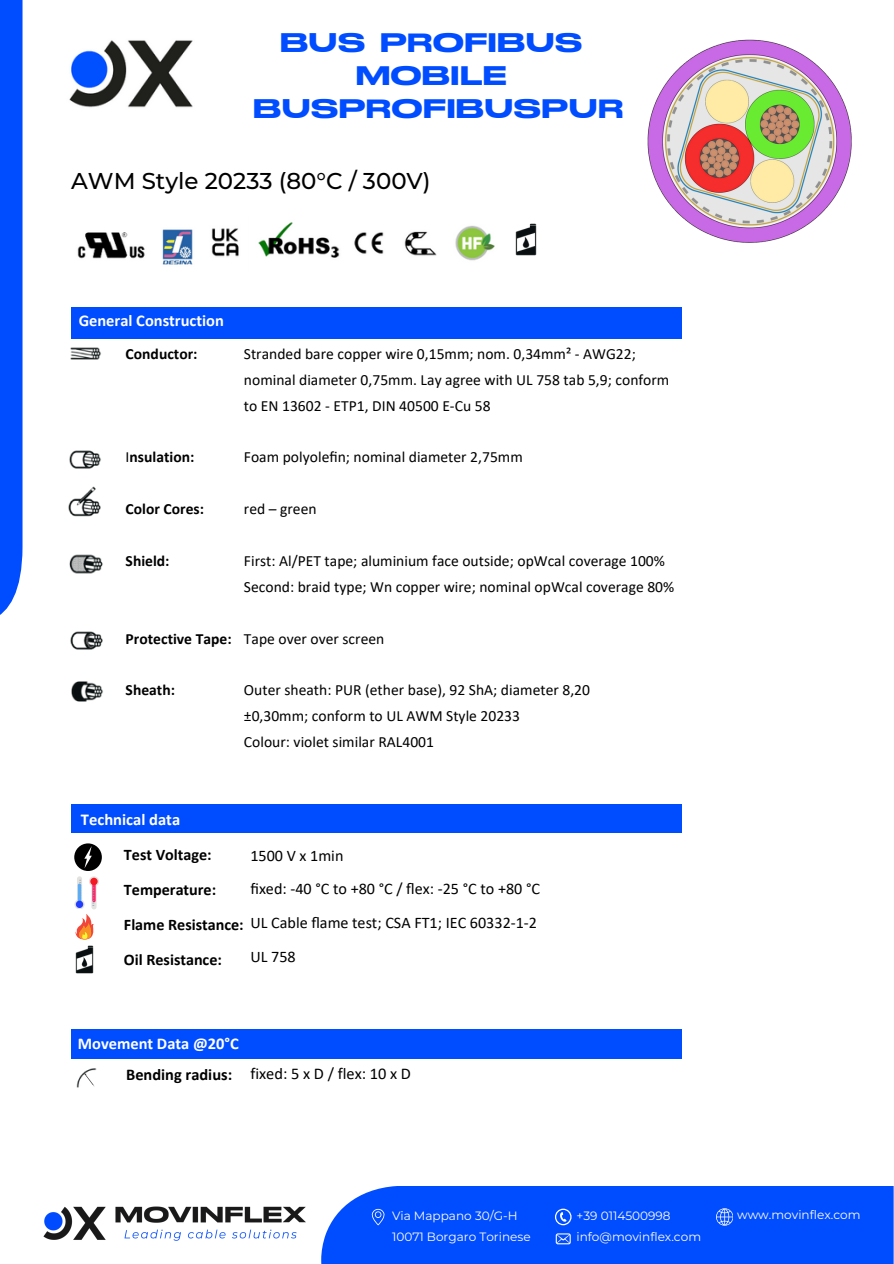
<style>
.page{position:relative;width:894px;height:1264px;background:#fff}
.page>*{position:absolute;margin:0;border:0;box-sizing:border-box;transform-origin:0 0}
.t1{font:26.85px/32.7px "Stretch Pro";color:#004cff;text-align:center}
.t2{font:500 22.95px "Montserrat";color:#000}
.t3{font:700 16.5px "Calibri";color:#fff}
.t4{font:16.35px "Calibri";color:#000}
.t5{font:700 16.35px "Calibri";color:#000}
.t6{font:16.2px/33.8px "Calibri";color:#000}
.t7{font:700 16.2px/34.8px "Calibri";color:#000}
.t8{font:15.6px/25.8px "Calibri";color:#000}
.t9{font:700 15.6px "Calibri";color:#000}
.t10{font:12px/21.1px "Montserrat";color:#fff}
.s1{font-weight:400}
</style>
<div class="page">
<div style="left:0;top:0;width:23px;height:623px;background:#004cff"></div>
<div style="left:321px;top:1185px;width:572px;height:78px;background:#004cff"></div>
<svg style="left:372px;top:1208px;width:12px;height:17px"></svg>
<svg style="left:555px;top:1208px;width:16px;height:17px"></svg>
<svg style="left:555px;top:1233px;width:15px;height:11px"></svg>
<svg style="left:716px;top:1208px;width:16px;height:17px"></svg>
<img style="left:43px;top:1206px;width:62px;height:34px">
<img style="left:105px;top:1206px;width:201px;height:35px">
<img style="left:70px;top:338px;width:32px;height:22px">
<img style="left:69px;top:450px;width:32px;height:19px">
<img style="left:68px;top:486px;width:33px;height:31px">
<div style="left:71px;top:307px;width:611px;height:31px;background:#004cff"></div>
<div style="left:71px;top:804px;width:611px;height:29px;background:#004cff"></div>
<img style="left:69px;top:554px;width:34px;height:20px">
<img style="left:72px;top:681px;width:31px;height:21px">
<img style="left:70px;top:631px;width:33px;height:19px">
<div style="left:74px;top:843px;width:28px;height:28px;background:#000;border-radius:50%"></div>
<svg style="left:84px;top:846px;width:8px;height:22px"></svg>
<svg style="left:74px;top:876px;width:25px;height:63px"></svg>
<img style="left:75px;top:945px;width:19px;height:28px">
<img style="left:647px;top:39px;width:205px;height:204px">
<div style="left:71px;top:1029px;width:611px;height:29px;background:#004cff"></div>
<img style="left:76px;top:1068px;width:21px;height:20px">
<img style="left:69px;top:40px;width:124px;height:68px">
<img style="left:515px;top:223px;width:22px;height:33px">
<img style="left:77px;top:229px;width:116px;height:36px">
<img style="left:211px;top:222px;width:284px;height:39px">
<h1 class="t1" style="left:253px;top:28px;width:372px">BUS PROFIBUS<br>MOBILE<br>BUSPROFIBUSPUR</h1>
<h3 class="t2" style="left:71px;top:166px;width:361px">AWM Style 20233 (80°C / 300V)</h3>
<h3 class="t3" style="left:79px;top:314px;width:147px">General Construction</h3>
<p class="t9" style="left:126px;top:347px;width:73px">Conductor:</p>
<h2 class="t9" style="left:126px;top:450px;width:70px"><span class="s1">I</span>nsulation:</h2>
<p class="t9" style="left:126px;top:502px;width:80px">Color Cores:</p>
<p class="t9" style="left:126px;top:554px;width:45px">Shield:</p>
<p class="t9" style="left:126px;top:632px;width:107px">Protective Tape:</p>
<p class="t9" style="left:126px;top:683px;width:51px">Sheath:</p>
<h4 class="t8" style="left:244px;top:342px;width:427px">Stranded bare copper wire 0,15mm; nom. 0,34mm² - AWG22; nominal diameter 0,75mm. Lay agree with UL 758 tab 5,9; conform to EN 13602 - ETP1, DIN 40500 E-Cu 58</h4>
<h4 class="t8" style="left:244px;top:445px;width:280px">Foam polyolefin; nominal diameter 2,75mm</h4>
<h4 class="t8" style="left:244px;top:497px;width:74px">red – green</h4>
<h4 class="t8" style="left:244px;top:549px;width:431px">First: Al/PET tape; aluminium face outside; opWcal coverage 100%<br>Second: braid type; Wn copper wire; nominal opWcal coverage 80%</h4>
<h4 class="t8" style="left:244px;top:627px;width:142px">Tape over over screen</h4>
<h4 class="t8" style="left:244px;top:678px;width:347px">Outer sheath: PUR (ether base), 92 ShA; diameter 8,20 ±0,30mm; conform to UL AWM Style 20233<br>Colour: violet similar RAL4001</h4>
<h3 class="t3" style="left:81px;top:812px;width:101px">Technical data</h3>
<h3 class="t7" style="left:124px;top:838px;width:121px">Test Voltage:<br>Temperature:<br>Flame Resistance:<br>Oil Resistance:</h3>
<p class="t6" style="left:250px;top:839px;width:291px">1500 V x 1min<br>fixed: -40 °C to +80 °C / flex: -25 °C to +80 °C<br>UL Cable flame test; CSA FT1; IEC 60332-1-2<br>UL 758</p>
<p class="t3" style="left:78px;top:1036px;width:162px">Movement Data @20°C</p>
<p class="t5" style="left:126px;top:1067px;width:107px">Bending radius:</p>
<p class="t4" style="left:250px;top:1066px;width:162px">fixed: 5 x D / flex: 10 x D</p>
<h3 class="t10" style="left:392px;top:1204px;width:140px">Via Mappano 30/G-H<br>10071 Borgaro Torinese</h3>
<p class="t10" style="left:576px;top:1204px;width:96px">+39 0114500998</p>
<h3 class="t10" style="left:576px;top:1225px;width:126px">info@movinflex.com</h3>
<h4 class="t10" style="left:736px;top:1203px;width:125px">www.movinflex.com</h4>
</div>
